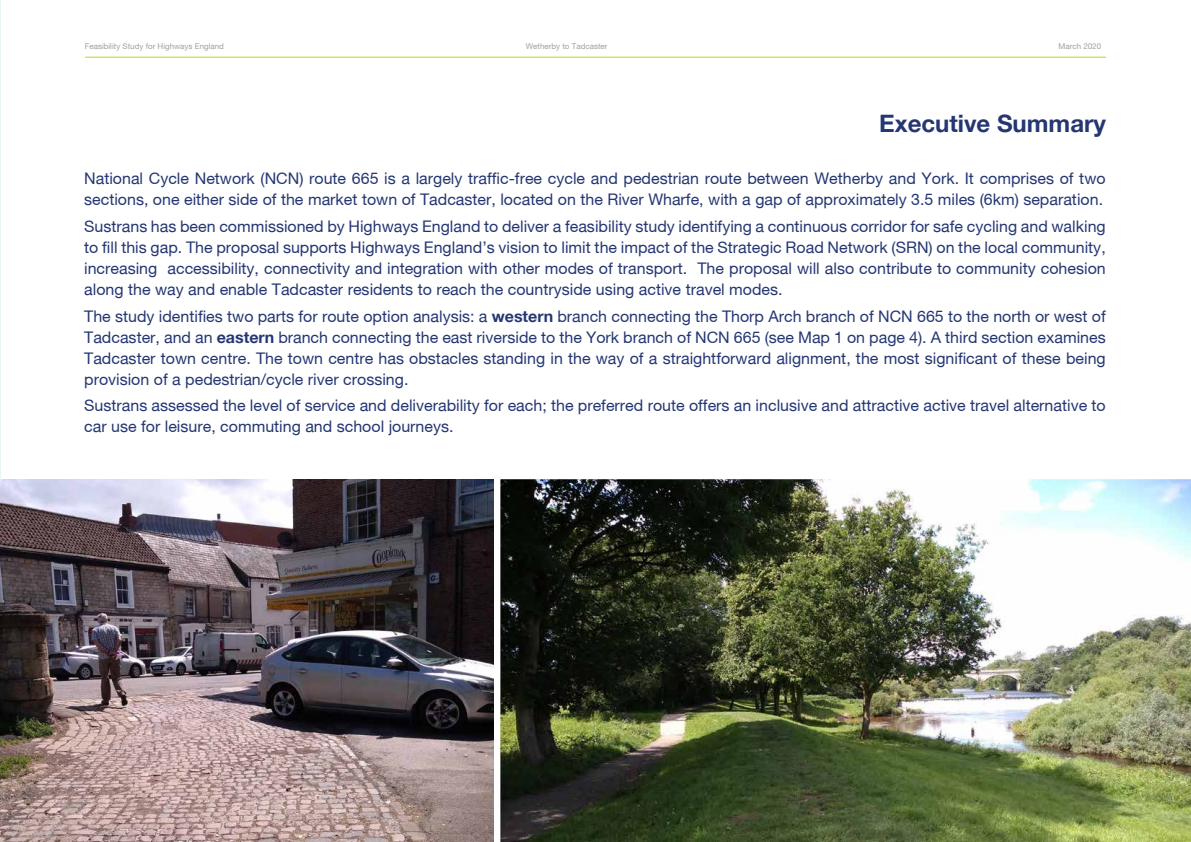
<style>
.page{position:relative;width:1191px;height:842px;background:#fff}
.page>*{position:absolute;margin:0;border:0;box-sizing:border-box;transform-origin:0 0}
.t1{font:700 24px "Helvetica Neue";color:#253773}
.t2{font:16px/21px "Helvetica Neue";color:#253773}
.t3{font:8px "Helvetica Neue";color:#9fa1a4}
.s1{font-weight:700}
</style>
<div class="page">
<hr style="left:85px;top:57px;width:1021px;height:1px;background:#cad400">
<hr style="left:0;top:0;width:1px;height:842px;background:#e6f5f6">
<img style="left:500px;top:479px;width:691px;height:363px">
<img style="left:0;top:480px;width:493px;height:362px">
<p class="t3" style="left:85px;top:41px;width:141px">Feasibility Study for Highways England</p>
<p class="t3" style="left:526px;top:41px;width:83px">Wetherby to Tadcaster</p>
<p class="t3" style="left:1058px;top:41px;width:44px">March 2020</p>
<h1 class="t1" style="left:879px;top:109px;width:228px">Executive Summary</h1>
<p class="t2" style="left:84px;top:168px;width:1023px">National Cycle Network (NCN) route 665 is a largely traffic-free cycle and pedestrian route between Wetherby and York. It comprises of two sections, one either side of the market town of Tadcaster, located on the River Wharfe, with a gap of approximately 3.5 miles (6km) separation.</p>
<p class="t2" style="left:84px;top:216px;width:1023px;text-align:justify">Sustrans has been commissioned by Highways England to deliver a feasibility study identifying a continuous corridor for safe cycling and walking to fill this gap. The proposal supports Highways England’s vision to limit the impact of the Strategic Road Network (SRN) on the local community, increasing accessibility, connectivity and integration with other modes of transport. The proposal will also contribute to community cohesion along the way and enable Tadcaster residents to reach the countryside using active travel modes.</p>
<p class="t2" style="left:84px;top:305px;width:1023px;text-align:justify">The study identifies two parts for route option analysis: a <span class="s1">western</span> branch connecting the Thorp Arch branch of NCN 665 to the north or west of Tadcaster, and an <span class="s1">eastern</span> branch connecting the east riverside to the York branch of NCN 665 (see Map 1 on page 4). A third section examines Tadcaster town centre. The town centre has obstacles standing in the way of a straightforward alignment, the most significant of these being provision of a pedestrian/cycle river crossing.</p>
<p class="t2" style="left:84px;top:395px;width:1023px">Sustrans assessed the level of service and deliverability for each; the preferred route offers an inclusive and attractive active travel alternative to car use for leisure, commuting and school journeys.</p>
</div>
